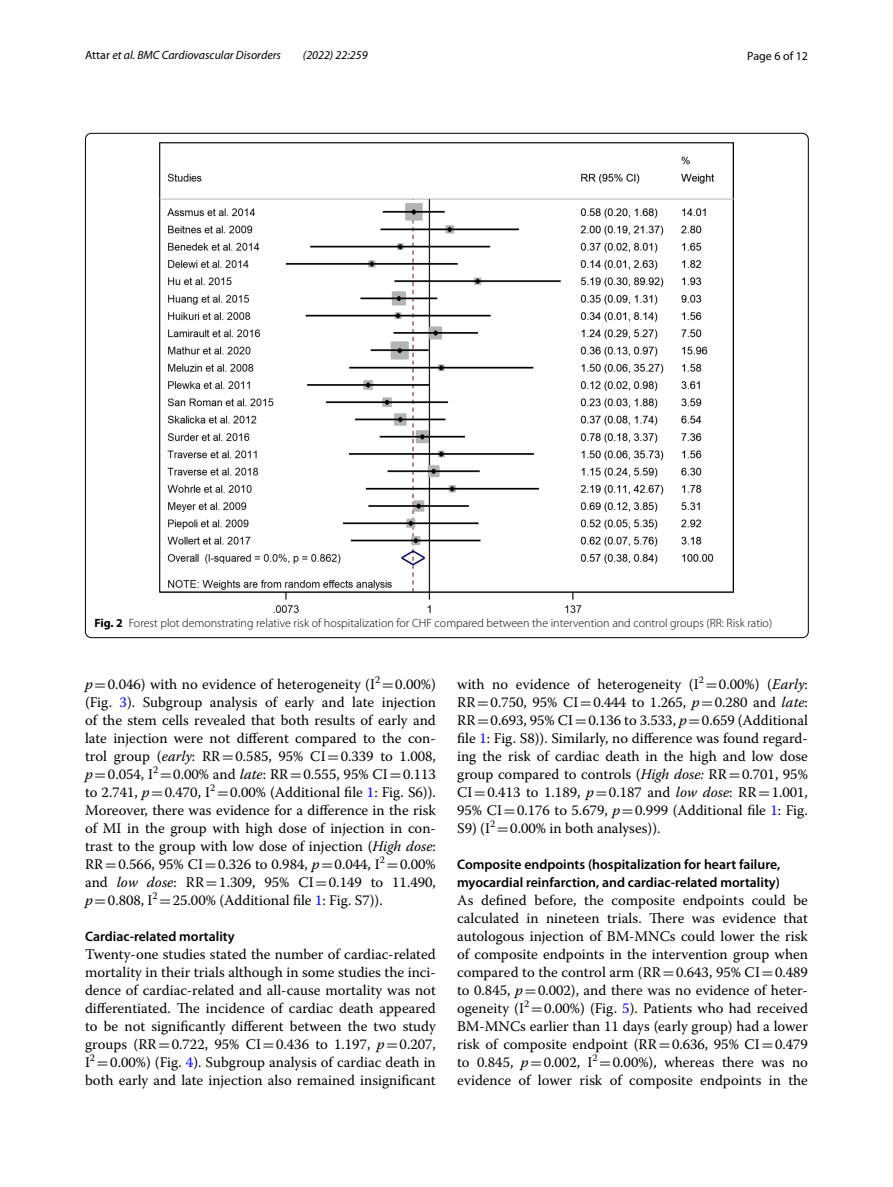
<style>
.page{position:relative;width:893px;height:1187px;background:#fff}
.page>*{position:absolute;margin:0;border:0;box-sizing:border-box;transform-origin:0 0}
.t1{font:14.7px/18px "Warnock Pro";color:#000;text-align:justify}
.t2{font:600 13.8px/18px "Myriad Pro";color:#000}
.t3{font:300 12px "Myriad Pro";color:#000}
.t4{font:italic 12px "Myriad Pro";color:#000}
.t5{font:12px "Myriad Pro";color:#000}
.s1{font-style:normal}
.s2{font-weight:700}
.s3{font-style:italic}
.s4{font-family:"MTSY"}
.s5{color:#00f}
</style>
<div class="page">
<img style="left:160px;top:142px;width:574px;height:470px">
<p class="t4" style="left:85px;top:48px;width:198px"><span class="s1">Attar</span> et al. BMC Cardiovascular Disorders</p>
<p class="t4" style="left:303px;top:48px;width:66px">(2022) 22:259</p>
<p class="t5" style="left:747px;top:48px;width:62px">Page 6 of 12</p>
<p class="t3" style="left:94px;top:616px;width:679px"><span class="s2">Fig. 2</span> Forest plot demonstrating relative risk of hospitalization for CHF compared between the intervention and control groups (RR: Risk ratio)</p>
<p class="t1" style="left:85px;top:674px;width:352px"><span class="s3">p</span><span class="s4">=</span>0.046) with no evidence of heterogeneity (I<sup>2</sup> <span class="s4">=</span>0.00%) (Fig. <span class="s5">3</span>). Subgroup analysis of early and late injection of the stem cells revealed that both results of early and late injection were not different compared to the con&shy;trol group (<span class="s3">early</span>: RR<span class="s4">=</span>0.585, 95% CI<span class="s4">=</span>0.339 to 1.008, <span class="s3">p</span><span class="s4">=</span>0.054, I<sup>2</sup> <span class="s4">=</span>0.00% and <span class="s3">late</span>: RR<span class="s4">=</span>0.555, 95% CI<span class="s4">=</span>0.113 to 2.741, <span class="s3">p</span><span class="s4">=</span>0.470, I<sup>2</sup> <span class="s4">=</span>0.00% (Additional file <span class="s5">1</span>: Fig. S6)).<br>Moreover, there was evidence for a difference in the risk of MI in the group with high dose of injection in con&shy;trast to the group with low dose of injection (<span class="s3">High dose</span>:<br>RR<span class="s4">=</span>0.566, 95% CI<span class="s4">=</span>0.326 to 0.984, <span class="s3">p</span><span class="s4">=</span>0.044, I<sup>2</sup> <span class="s4">=</span>0.00% and <span class="s3">low dose</span>: RR<span class="s4">=</span>1.309, 95% CI<span class="s4">=</span>0.149 to 11.490, <span class="s3">p</span><span class="s4">=</span>0.808, I<sup>2</sup> <span class="s4">=</span>25.00% (Additional file <span class="s5">1</span>: Fig. S7)).</p>
<p class="t2" style="left:85px;top:927px;width:151px">Cardiac‑related mortality</p>
<p class="t1" style="left:85px;top:944px;width:352px">Twenty-one studies stated the number of cardiac-related mortality in their trials although in some studies the inci&shy;dence of cardiac-related and all-cause mortality was not differentiated. The incidence of cardiac death appeared to be not significantly different between the two study groups (RR<span class="s4">=</span>0.722, 95% CI<span class="s4">=</span>0.436 to 1.197, <span class="s3">p</span><span class="s4">=</span>0.207, I<sup>2</sup> <span class="s4">=</span>0.00%) (Fig. <span class="s5">4</span>). Subgroup analysis of cardiac death in both early and late injection also remained insignificant</p>
<p class="t1" style="left:457px;top:674px;width:352px">with no evidence of heterogeneity (I<sup>2</sup> <span class="s4">=</span>0.00%) (<span class="s3">Early</span>:<br>RR<span class="s4">=</span>0.750, 95% CI<span class="s4">=</span>0.444 to 1.265, <span class="s3">p</span><span class="s4">=</span>0.280 and <span class="s3">late</span>:<br>RR<span class="s4">=</span>0.693, 95% CI<span class="s4">=</span>0.136 to 3.533, <span class="s3">p</span><span class="s4">=</span>0.659 (Additional file <span class="s5">1</span>: Fig. S8)). Similarly, no difference was found regard&shy;ing the risk of cardiac death in the high and low dose group compared to controls (<span class="s3">High dose:</span> RR<span class="s4">=</span>0.701, 95% CI<span class="s4">=</span>0.413 to 1.189, <span class="s3">p</span><span class="s4">=</span>0.187 and <span class="s3">low dose</span>: RR<span class="s4">=</span>1.001, 95% CI<span class="s4">=</span>0.176 to 5.679, <span class="s3">p</span><span class="s4">=</span>0.999 (Additional file <span class="s5">1</span>: Fig.<br>S9) (I<sup>2</sup> <span class="s4">=</span>0.00% in both analyses)).</p>
<p class="t2" style="left:457px;top:855px;width:325px">Composite endpoints (hospitalization for heart failure, myocardial reinfarction, and cardiac‑related mortality)</p>
<p class="t1" style="left:457px;top:890px;width:352px">As defined before, the composite endpoints could be calculated in nineteen trials. There was evidence that autologous injection of BM-MNCs could lower the risk of composite endpoints in the intervention group when compared to the control arm (RR<span class="s4">=</span>0.643, 95% CI<span class="s4">=</span>0.489 to 0.845, <span class="s3">p</span><span class="s4">=</span>0.002), and there was no evidence of heter&shy;ogeneity (I<sup>2</sup> <span class="s4">=</span>0.00%) (Fig. <span class="s5">5</span>). Patients who had received BM-MNCs earlier than 11 days (early group) had a lower risk of composite endpoint (RR<span class="s4">=</span>0.636, 95% CI<span class="s4">=</span>0.479 to 0.845, <span class="s3">p</span><span class="s4">=</span>0.002, I<sup>2</sup> <span class="s4">=</span>0.00%), whereas there was no evidence of lower risk of composite endpoints in the</p>
</div>
